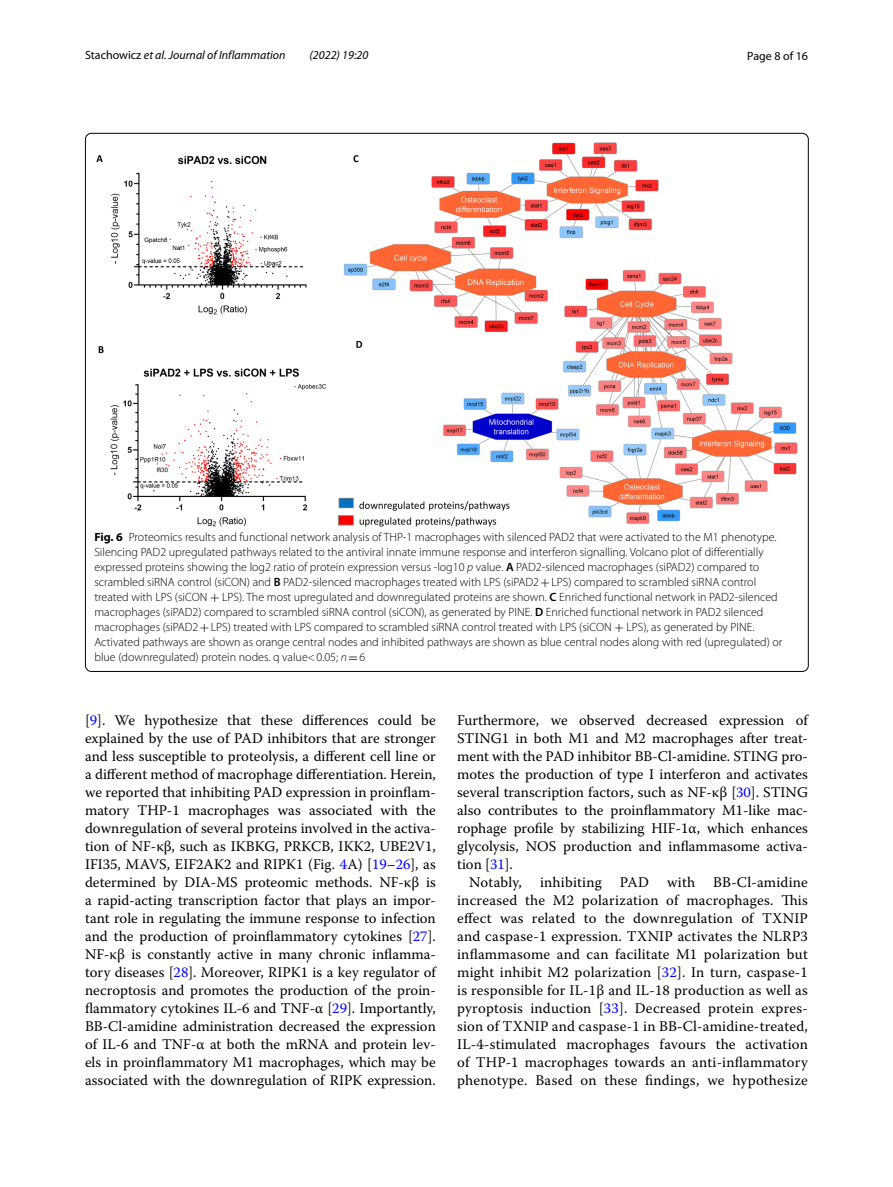
<style>
.page{position:relative;width:893px;height:1187px;background:#fff}
.page>*{position:absolute;margin:0;border:0;box-sizing:border-box;transform-origin:0 0}
.t1{font:14.7px/18px "Warnock Pro";letter-spacing:.005em;color:#000;text-align:justify}
.t2{font:300 12px/15px "Myriad Pro";color:#000}
.t3{font:italic 12px "Myriad Pro";color:#000}
.t4{font:12px "Myriad Pro";color:#000}
.s1{font-style:normal}
.s2{font-weight:700}
.s3{font-style:italic}
.s4{font-weight:600}
.s5{font-family:"MTSY";font-weight:400}
.s6{color:#00f}
</style>
<div class="page">
<img style="left:97px;top:142px;width:700px;height:384px">
<p class="t3" style="left:85px;top:48px;width:202px"><span class="s1">Stachowicz</span> et al. Journal of Inflammation</p>
<p class="t3" style="left:310px;top:48px;width:60px">(2022) 19:20</p>
<p class="t4" style="left:747px;top:48px;width:62px">Page 8 of 16</p>
<p class="t2" style="left:94px;top:530px;width:689px"><span class="s2">Fig. 6</span> Proteomics results and functional network analysis of THP-1 macrophages with silenced PAD2 that were activated to the M1 phenotype.<br>Silencing PAD2 upregulated pathways related to the antiviral innate immune response and interferon signalling. Volcano plot of differentially expressed proteins showing the log2 ratio of protein expression versus -log10 <span class="s3">p</span> value. <span class="s4">A</span> PAD2-silenced macrophages (siPAD2) compared to scrambled siRNA control (siCON) and <span class="s4">B</span> PAD2-silenced macrophages treated with LPS (siPAD2<span class="s5">+</span>LPS) compared to scrambled siRNA control treated with LPS (siCON <span class="s5">+</span> LPS). The most upregulated and downregulated proteins are shown. <span class="s4">C</span> Enriched functional network in PAD2-silenced macrophages (siPAD2) compared to scrambled siRNA control (siCON), as generated by PINE. <span class="s4">D</span> Enriched functional network in PAD2 silenced macrophages (siPAD2<span class="s5">+</span>LPS) treated with LPS compared to scrambled siRNA control treated with LPS (siCON <span class="s5">+</span> LPS), as generated by PINE.<br>Activated pathways are shown as orange central nodes and inhibited pathways are shown as blue central nodes along with red (upregulated) or blue (downregulated) protein nodes. q value&lt;0.05; <span class="s3">n</span><span class="s5">=</span>6</p>
<p class="t1" style="left:85px;top:710px;width:352px">[<span class="s6">9</span>]. We hypothesize that these differences could be explained by the use of PAD inhibitors that are stronger and less susceptible to proteolysis, a different cell line or a different method of macrophage differentiation. Herein, we reported that inhibiting PAD expression in proinflam&shy;matory THP-1 macrophages was associated with the downregulation of several proteins involved in the activa&shy;tion of NF-κβ, such as IKBKG, PRKCB, IKK2, UBE2V1, IFI35, MAVS, EIF2AK2 and RIPK1 (Fig. <span class="s6">4</span>A) [<span class="s6">19</span>–<span class="s6">26</span>], as determined by DIA-MS proteomic methods. NF-κβ is a rapid-acting transcription factor that plays an impor&shy;tant role in regulating the immune response to infection and the production of proinflammatory cytokines [<span class="s6">27</span>].<br>NF-κβ is constantly active in many chronic inflamma&shy;tory diseases [<span class="s6">28</span>]. Moreover, RIPK1 is a key regulator of necroptosis and promotes the production of the proin&shy;flammatory cytokines IL-6 and TNF-α [<span class="s6">29</span>]. Importantly, BB-Cl-amidine administration decreased the expression of IL-6 and TNF-α at both the mRNA and protein lev&shy;els in proinflammatory M1 macrophages, which may be associated with the downregulation of RIPK expression.</p>
<p class="t1" style="left:457px;top:710px;width:352px">Furthermore, we observed decreased expression of STING1 in both M1 and M2 macrophages after treat&shy;ment with the PAD inhibitor BB-Cl-amidine. STING pro&shy;motes the production of type I interferon and activates several transcription factors, such as NF-κβ [<span class="s6">30</span>]. STING also contributes to the proinflammatory M1-like mac&shy;rophage profile by stabilizing HIF-1α, which enhances glycolysis, NOS production and inflammasome activa&shy;tion [<span class="s6">31</span>].</p>
<p class="t1" style="left:457px;top:872px;width:352px;text-indent:12px">Notably, inhibiting PAD with BB-Cl-amidine increased the M2 polarization of macrophages. This effect was related to the downregulation of TXNIP and caspase-1 expression. TXNIP activates the NLRP3 inflammasome and can facilitate M1 polarization but might inhibit M2 polarization [<span class="s6">32</span>]. In turn, caspase-1 is responsible for IL-1β and IL-18 production as well as pyroptosis induction [<span class="s6">33</span>]. Decreased protein expres&shy;sion of TXNIP and caspase-1 in BB-Cl-amidine-treated, IL-4-stimulated macrophages favours the activation of THP-1 macrophages towards an anti-inflammatory phenotype. Based on these findings, we hypothesize</p>
</div>
